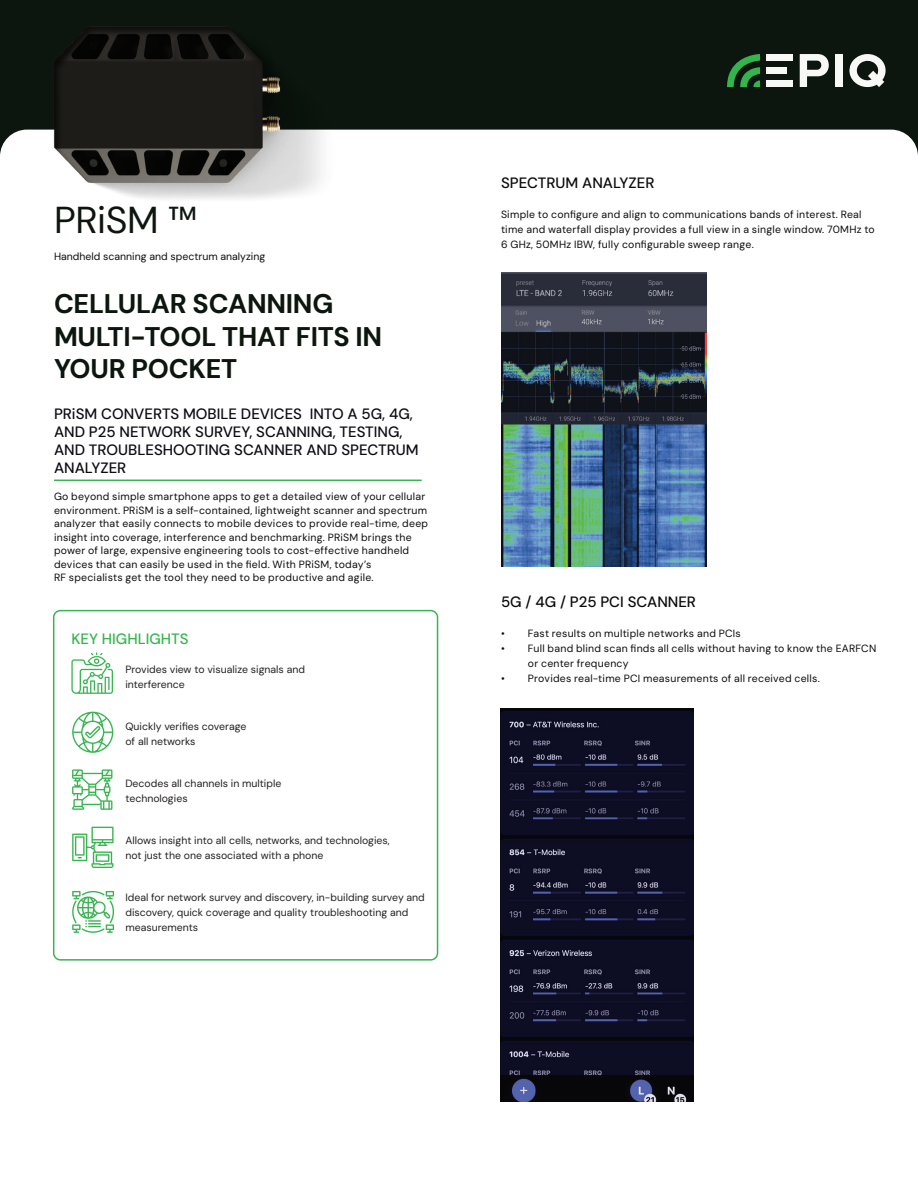
<style>
.page{position:relative;width:918px;height:1188px;background:#fff}
.page>*{position:absolute;margin:0;border:0;box-sizing:border-box;transform-origin:0 0}
.t1{font:37.5px "DM Sans";letter-spacing:-.01em;color:#0c150e}
.t2{font:700 27px/32.4px "DM Sans";letter-spacing:-.01em;color:#0c150e}
.t3{font:500 15px/18px "DM Sans";color:#0d0c14}
.t4{font:500 15px "DM Sans";color:#0a0c0b}
.t5{font:500 15px "DM Sans";color:#34b44d}
.t6{font:10.5px/13.5px "DM Sans";letter-spacing:.025em;color:#0a0c0b}
.t7{font:10.5px/15px "DM Sans";color:#231f20}
.t8{font:10.5px "DM Sans";color:#0a0c0b}
</style>
<div class="page">
<div style="left:0;top:0;width:918px;height:173px;background:#0c150e"></div>
<svg style="left:345px;top:130px;width:573px;height:143px"></svg>
<svg style="left:849px;top:54px;width:37px;height:33px"></svg>
<svg style="left:800px;top:54px;width:29px;height:33px"></svg>
<div style="left:835px;top:54px;width:8px;height:33px;background:#f8f8f7"></div>
<div style="left:767px;top:80px;width:26px;height:7px;background:#f8f8f7"></div>
<div style="left:767px;top:54px;width:26px;height:7px;background:#f8f8f7"></div>
<div style="left:767px;top:67px;width:20px;height:7px;background:#f8f8f7"></div>
<svg style="left:727px;top:54px;width:33px;height:33px"></svg>
<hr style="left:54px;top:480px;width:368px;height:1px;background:#38b551">
<div style="left:53px;top:610px;width:385px;height:351px;border:2px solid #38b551;border-radius:7px"></div>
<div style="left:0;top:0;width:345px;height:221px;background:#231f20;opacity:.75"></div>
<svg style="left:71px;top:652px;width:42px;height:42px"></svg>
<svg style="left:72px;top:712px;width:41px;height:41px"></svg>
<svg style="left:72px;top:769px;width:40px;height:41px"></svg>
<svg style="left:72px;top:827px;width:42px;height:41px"></svg>
<svg style="left:72px;top:890px;width:43px;height:43px"></svg>
<img style="left:501px;top:273px;width:205px;height:293px">
<img style="left:501px;top:709px;width:192px;height:393px">
<h1 class="t1" style="left:54px;top:197px;width:145px">PRiSM ™</h1>
<p class="t8" style="left:54px;top:250px;width:213px">Handheld scanning and spectrum analyzing</p>
<h2 class="t2" style="left:54px;top:288px;width:330px">CELLULAR SCANNING<br>MULTI-TOOL THAT FITS IN<br>YOUR POCKET</h2>
<h3 class="t3" style="left:54px;top:405px;width:366px">PRiSM CONVERTS MOBILE DEVICES INTO A 5G, 4G, AND P25 NETWORK SURVEY, SCANNING, TESTING, AND TROUBLESHOOTING SCANNER AND SPECTRUM ANALYZER</h3>
<p class="t6" style="left:54px;top:490px;width:376px">Go beyond simple smartphone apps to get a detailed view of your cellular environment. PRiSM is a self-contained, lightweight scanner and spectrum analyzer that easily connects to mobile devices to provide real-time, deep insight into coverage, interference and benchmarking. PRiSM brings the power of large, expensive engineering tools to cost-effective handheld devices that can easily be used in the field. With PRiSM, today’s<br>RF specialists get the tool they need to be productive and agile.</p>
<h3 class="t5" style="left:71px;top:630px;width:119px">KEY HIGHLIGHTS</h3>
<p class="t7" style="left:125px;top:662px;width:181px">Provides view to visualize signals and interference</p>
<p class="t7" style="left:125px;top:719px;width:122px">Quickly verifies coverage of all networks</p>
<p class="t7" style="left:125px;top:776px;width:157px">Decodes all channels in multiple technologies</p>
<p class="t7" style="left:125px;top:833px;width:266px">Allows insight into all cells, networks, and technologies, not just the one associated with a phone</p>
<p class="t7" style="left:125px;top:890px;width:301px">Ideal for network survey and discovery, in-building survey and discovery, quick coverage and quality troubleshooting and measurements</p>
<h3 class="t4" style="left:501px;top:173px;width:155px">SPECTRUM ANALYZER</h3>
<p class="t6" style="left:501px;top:206px;width:375px;line-height:15px">Simple to configure and align to communications bands of interest. Real time and waterfall display provides a full view in a single window. 70MHz to<br>6 GHz, 50MHz IBW, fully configurable sweep range.</p>
<h3 class="t4" style="left:501px;top:592px;width:197px">5G / 4G / P25 PCI SCANNER</h3>
<p class="t6" style="left:501px;top:627px;width:241px">• Fast results on multiple networks and PCIs</p>
<p class="t6" style="left:528px;top:641px;width:350px;line-height:15px;text-indent:-27px">• Full band blind scan finds all cells without having to know the EARFCN or center frequency</p>
<p class="t6" style="left:501px;top:672px;width:320px">• Provides real-time PCI measurements of all received cells.</p>
</div>
